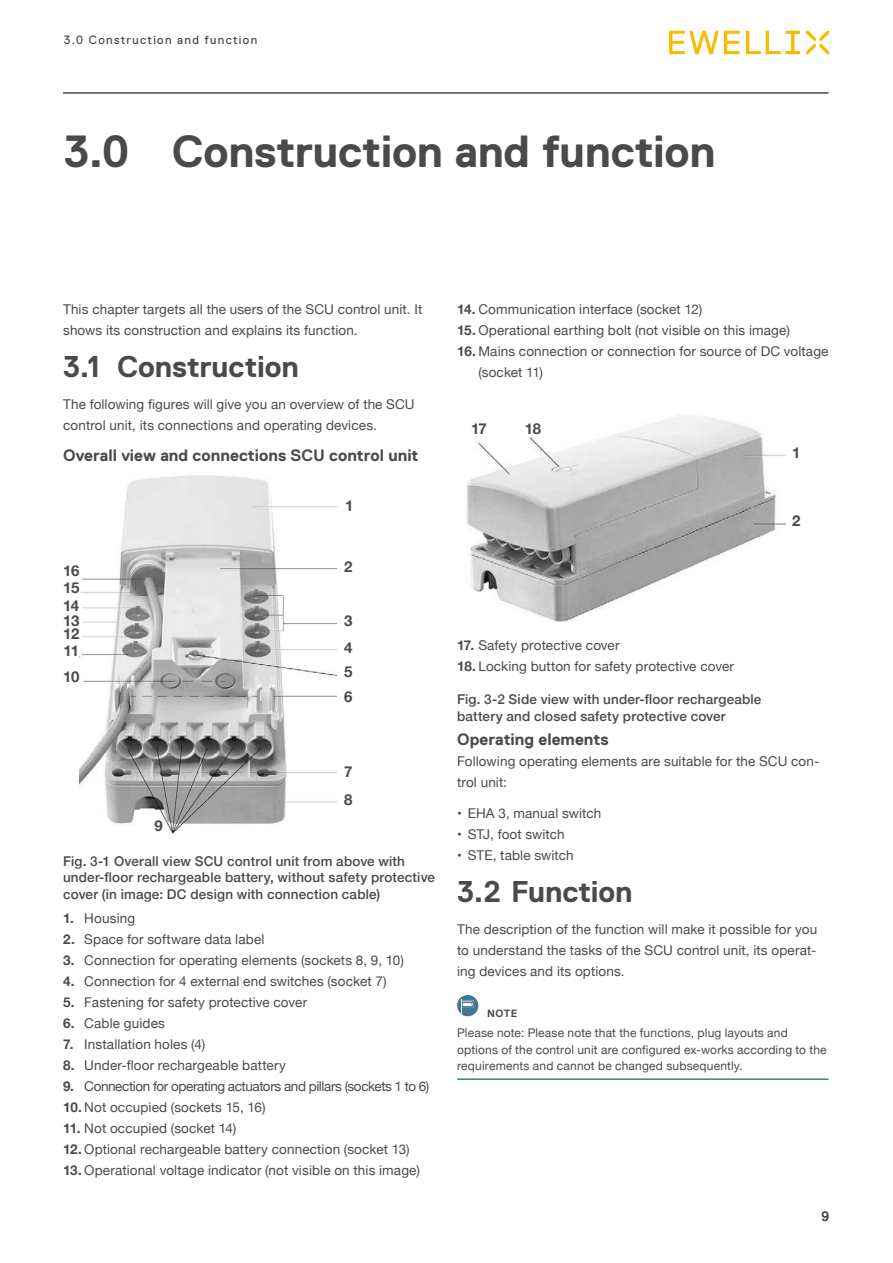
<style>
.page{position:relative;width:893px;height:1263px;background:#fff}
.page>*{position:absolute;margin:0;border:0;box-sizing:border-box;transform-origin:0 0}
.t1{font:700 45px "Replica Std";letter-spacing:-.005em;color:#4a4a49}
.t2{font:700 30px "Replica Std";letter-spacing:-.005em;color:#4a4a49}
.t3{font:700 16.5px "Replica Std";color:#4a4a49}
.t4{font:700 15px/27.8px "Helvetica Neue";letter-spacing:-.03em;color:#4a4a49}
.t5{font:13.5px/21px "Helvetica Neue";letter-spacing:.01em;color:#4a4a49}
.t6{font:500 13.5px/16.5px "Helvetica Neue";letter-spacing:.01em;color:#4a4a49}
.t7{font:13.5px "Helvetica Neue";letter-spacing:-.03em;color:#4a4a49}
.t8{font:13.5px "Replica Std";color:#4a4a49}
.t9{font:12px/16.5px "Helvetica Neue";letter-spacing:.015em;color:#4a4a49}
.t10{font:12px "Replica Std";letter-spacing:.11em;color:#4a4a49}
.t11{font:700 10.5px "Replica Std";color:#4a4a49}
.s1{font-weight:700}
</style>
<div class="page">
<svg style="left:669px;top:31px;width:131px;height:23px"></svg>
<svg style="left:806px;top:31px;width:23px;height:23px"></svg>
<hr style="left:63px;top:93px;width:765px;height:1px;background:#4a4a49">
<img style="left:79px;top:475px;width:257px;height:358px">
<hr style="left:457px;top:1078px;width:371px;height:2px;background:#447a91">
<img style="left:466px;top:415px;width:320px;height:207px">
<svg style="left:457px;top:995px;width:21px;height:21px"></svg>
<svg style="left:462px;top:999px;width:12px;height:15px"></svg>
<p class="t10" style="left:64px;top:34px;width:195px">3.0 Construction and function</p>
<h1 class="t1" style="left:64px;top:127px;width:653px">3.0 Construction and function</h1>
<p class="t5" style="left:63px;top:300px;width:361px">This chapter targets all the users of the SCU control unit. It shows its construction and explains its function.</p>
<h2 class="t2" style="left:63px;top:350px;width:237px">3.1 Construction</h2>
<p class="t5" style="left:63px;top:394px;width:353px">The following figures will give you an overview of the SCU control unit, its connections and operating devices.</p>
<p class="t3" style="left:63px;top:446px;width:357px">Overall view and connections SCU control unit</p>
<p class="t4" style="left:345px;top:492px;width:10px">1</p>
<p class="t4" style="left:63px;top:557px;width:18px">16</p>
<p class="t4" style="left:63px;top:575px;width:18px">15</p>
<p class="t4" style="left:63px;top:592px;width:18px">14</p>
<p class="t4" style="left:63px;top:607px;width:18px">13</p>
<p class="t4" style="left:63px;top:620px;width:18px">12</p>
<p class="t4" style="left:63px;top:637px;width:17px">11</p>
<p class="t4" style="left:63px;top:663px;width:18px">10</p>
<p class="t4" style="left:155px;top:812px;width:10px">9</p>
<p class="t4" style="left:344px;top:553px;width:10px">2</p>
<p class="t4" style="left:344px;top:607px;width:10px">3</p>
<p class="t4" style="left:344px;top:634px;width:10px">4</p>
<p class="t4" style="left:344px;top:683px;width:10px">6</p>
<p class="t4" style="left:344px;top:658px;width:10px">5</p>
<p class="t4" style="left:344px;top:758px;width:10px">7<br>8</p>
<p class="t6" style="left:63px;top:852px;width:374px">Fig. 3-1 Overall view SCU control unit from above with under-floor rechargeable battery, without safety protective cover (in image: DC design with connection cable)</p>
<p class="t5" style="left:63px;top:909px;width:74px"><span class="s1">1.</span> Housing</p>
<p class="t5" style="left:63px;top:930px;width:203px"><span class="s1">2.</span> Space for software data label</p>
<p class="t5" style="left:63px;top:951px;width:342px"><span class="s1">3.</span> Connection for operating elements (sockets 8, 9, 10)</p>
<p class="t5" style="left:63px;top:972px;width:325px"><span class="s1">4.</span> Connection for 4 external end switches (socket 7)</p>
<p class="t5" style="left:63px;top:993px;width:246px"><span class="s1">5.</span> Fastening for safety protective cover</p>
<p class="t5" style="left:63px;top:1014px;width:103px"><span class="s1">6.</span> Cable guides</p>
<p class="t5" style="left:63px;top:1035px;width:144px"><span class="s1">7.</span> Installation holes (4)</p>
<p class="t5" style="left:63px;top:1056px;width:224px"><span class="s1">8.</span> Under-floor rechargeable battery</p>
<p class="t7" style="left:63px;top:1077px;width:368px"><span class="s1">9.</span> Connection for operating actuators and pillars (sockets 1 to 6)</p>
<p class="t5" style="left:63px;top:1098px;width:204px"><span class="s1">10.</span> Not occupied (sockets 15, 16)</p>
<p class="t5" style="left:63px;top:1119px;width:175px"><span class="s1">11.</span> Not occupied (socket 14)</p>
<p class="t5" style="left:63px;top:1140px;width:348px"><span class="s1">12.</span> Optional rechargeable battery connection (socket 13)</p>
<p class="t5" style="left:63px;top:1161px;width:358px"><span class="s1">13.</span> Operational voltage indicator (not visible on this image)</p>
<p class="t5" style="left:457px;top:300px;width:247px"><span class="s1">14.</span> Communication interface (socket 12)</p>
<p class="t5" style="left:457px;top:321px;width:334px"><span class="s1">15.</span> Operational earthing bolt (not visible on this image)</p>
<p class="t5" style="left:478px;top:342px;width:352px;text-indent:-21px"><span class="s1">16.</span> Mains connection or connection for source of DC voltage (socket 11)</p>
<p class="t4" style="left:471px;top:415px;width:17px">17</p>
<p class="t4" style="left:525px;top:415px;width:18px">18</p>
<p class="t4" style="left:792px;top:439px;width:10px">1</p>
<p class="t4" style="left:792px;top:507px;width:10px">2</p>
<p class="t5" style="left:457px;top:636px;width:164px"><span class="s1">17.</span> Safety protective cover</p>
<p class="t5" style="left:457px;top:657px;width:278px"><span class="s1">18.</span> Locking button for safety protective cover</p>
<p class="t6" style="left:457px;top:690px;width:306px">Fig. 3-2 Side view with under-floor rechargeable battery and closed safety protective cover</p>
<p class="t3" style="left:457px;top:730px;width:153px">Operating elements</p>
<p class="t5" style="left:457px;top:751px;width:364px">Following operating elements are suitable for the SCU con&shy;trol unit:</p>
<p class="t5" style="left:457px;top:804px;width:146px">• EHA 3, manual switch</p>
<p class="t5" style="left:457px;top:825px;width:109px">• STJ, foot switch</p>
<p class="t5" style="left:457px;top:846px;width:118px">• STE, table switch</p>
<h2 class="t2" style="left:457px;top:875px;width:177px">3.2 Function</h2>
<p class="t5" style="left:457px;top:919px;width:362px;text-align:justify">The description of the function will make it possible for you to understand the tasks of the SCU control unit, its operat&shy;ing devices and its options.</p>
<p class="t11" style="left:487px;top:1007px;width:32px">NOTE</p>
<p class="t9" style="left:457px;top:1025px;width:371px">Please note: Please note that the functions, plug layouts and options of the control unit are configured ex-works according to the requirements and cannot be changed subsequently.</p>
<p class="t8" style="left:821px;top:1209px;width:9px">9</p>
</div>
